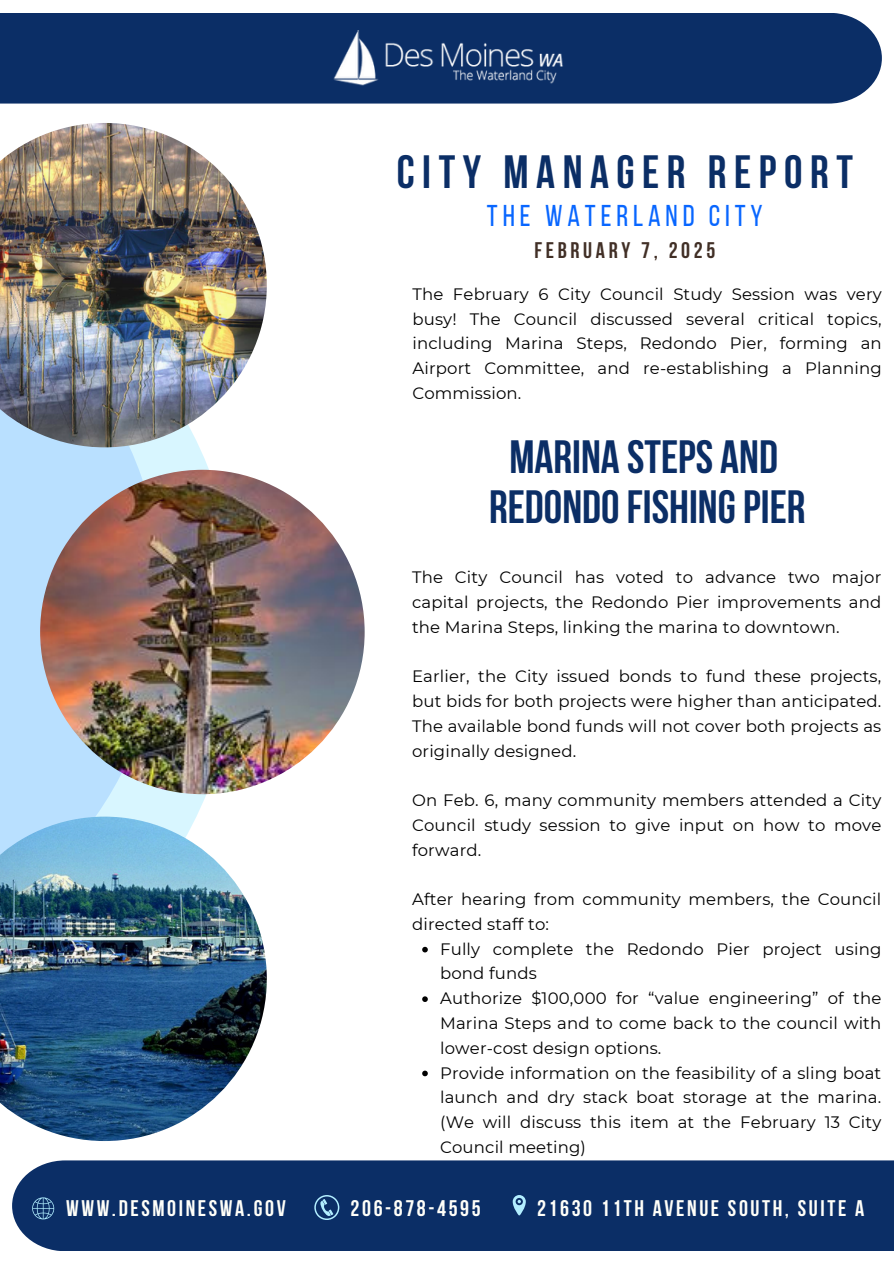
<style>
.page{position:relative;width:894px;height:1264px;background:#fff}
.page>*{position:absolute;margin:0;border:0;box-sizing:border-box;transform-origin:0 0}
.t1{font:700 46.5px/49.5px "Bebas Neue";color:#0b2e66;text-align:center}
.t2{font:700 46.5px "Bebas Neue";letter-spacing:.16em;color:#0b2e66}
.t3{font:30px "Bebas Neue";letter-spacing:.16em;color:#0866ff}
.t4{font:700 22.5px "Bebas Neue";letter-spacing:.115em;color:#fffff9}
.t5{font:700 22.5px "Bebas Neue";letter-spacing:.16em;color:#412f26}
.t6{font:16.5px/24.8px "Montserrat";letter-spacing:.01em;color:#000;text-align:justify}
</style>
<div class="page">
<div style="left:0;top:13px;width:881px;height:91px;background:#0b2e66"></div>
<img style="left:332px;top:31px;width:232px;height:56px">
<div style="left:12px;top:1160px;width:881px;height:91px;background:#0b2e66"></div>
<svg style="left:314px;top:1194px;width:25px;height:25px"></svg>
<svg style="left:512px;top:1194px;width:13px;height:21px"></svg>
<svg style="left:32px;top:1197px;width:22px;height:22px"></svg>
<svg style="left:0;top:447px;width:163px;height:369px;background:#bbe1fe"></svg>
<img style="left:0;top:123px;width:267px;height:324px">
<svg style="left:422px;top:946px;width:5px;height:6px"></svg>
<svg style="left:422px;top:996px;width:5px;height:5px"></svg>
<svg style="left:422px;top:1070px;width:5px;height:6px"></svg>
<img style="left:40px;top:470px;width:324px;height:324px;border-radius:50%">
<img style="left:0;top:816px;width:267px;height:324px">
<h5 class="t2" style="left:396px;top:153px;width:457px">CITY MANAGER REPORT</h5>
<p class="t3" style="left:487px;top:204px;width:277px">THE WATERLAND CITY</p>
<h2 class="t5" style="left:534px;top:241px;width:182px">FEBRUARY 7, 2025</h2>
<h4 class="t6" style="left:412px;top:281px;width:470px">The February 6 City Council Study Session was very busy! The Council discussed several critical topics, including Marina Steps, Redondo Pier, forming an Airport Committee, and re-establishing a Planning Commission.</h4>
<p class="t1" style="left:489px;top:436px;width:318px">MARINA STEPS AND<br>REDONDOFISHINGPIER</p>
<p class="t6" style="left:412px;top:565px;width:470px">The City Council has voted to advance two major capital projects, the Redondo Pier improvements and the Marina Steps, linking the marina to downtown.</p>
<p class="t6" style="left:412px;top:664px;width:470px">Earlier, the City issued bonds to fund these projects, but bids for both projects were higher than anticipated.<br>The available bond funds will not cover both projects as originally designed.</p>
<p class="t6" style="left:412px;top:787px;width:470px">On Feb. 6, many community members attended a City Council study session to give input on how to move forward.</p>
<p class="t6" style="left:412px;top:886px;width:470px">After hearing from community members, the Council directed staff to:</p>
<p class="t6" style="left:440px;top:936px;width:442px">Fully complete the Redondo Pier project using bond funds</p>
<p class="t6" style="left:440px;top:985px;width:442px">Authorize $100,000 for “value engineering” of the Marina Steps and to come back to the council with lower-cost design options.</p>
<p class="t6" style="left:440px;top:1060px;width:442px">Provide information on the feasibility of a sling boat launch and dry stack boat storage at the marina. (We will discuss this item at the February 13 City Council meeting)</p>
<p class="t4" style="left:66px;top:1199px;width:221px">WWW.DESMOINESWA.GOV</p>
<h1 class="t4" style="left:350px;top:1199px;width:131px">206-878-4595</h1>
<p class="t4" style="left:537px;top:1199px;width:328px">21630 11TH AVENUE SOUTH, SUITE A</p>
</div>
